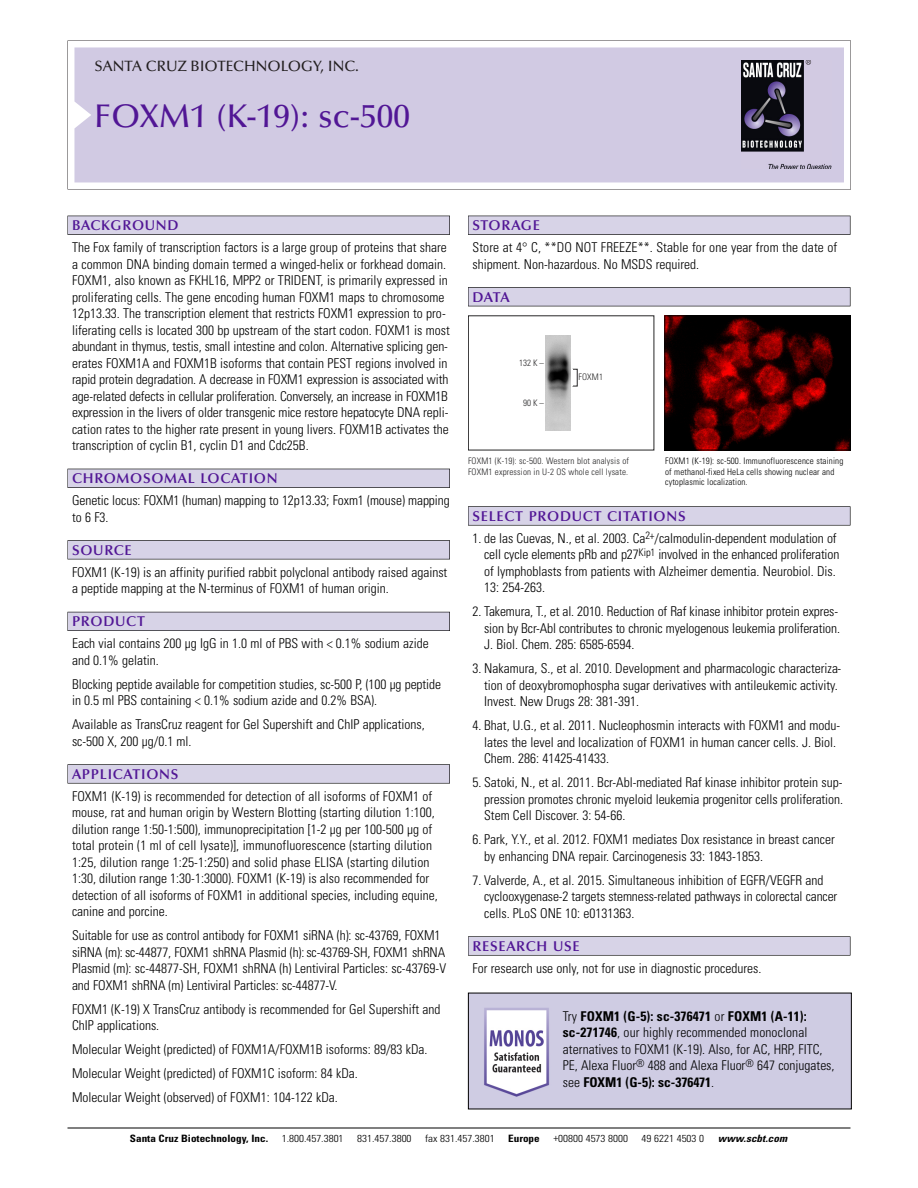
<style>
.page{position:relative;width:918px;height:1188px;background:#fff}
.page>*{position:absolute;margin:0;border:0;box-sizing:border-box;transform-origin:0 0}
.t1{font:500 33px "Optima";color:#511695}
.t2{font:500 15px "Optima";color:#231f20}
.t3{font:600 14.25px "Optima";letter-spacing:.05em;color:#511695}
.t4{font:300 condensed 13.5px/16.5px "Univers";color:#000}
.t5{font:300 condensed 10.2px "Univers";color:#000;scale:1.1 1}
.t6{font:700 condensed 10.2px "Univers";color:#000;scale:1.1 1}
.t7{font:italic 700 condensed 10.2px "Univers";letter-spacing:.005em;color:#000;scale:1.1 1}
.t8{font:300 condensed 9px/10.5px "Univers";letter-spacing:.015em;color:#000}
.t9{font:9px/10.5px "Univers Condensed Light+HCWXSF";letter-spacing:.015em;color:#272627}
.s1{font-weight:700}
</style>
<div class="page">
<svg style="left:68px;top:40px;width:783px;height:149px"></svg>
<div style="left:74px;top:47px;width:770px;height:135px;background:#d1cae3"></div>
<img style="left:741px;top:60px;width:90px;height:108px">
<div style="left:68px;top:216px;width:382px;height:19px;background:#525155"></div>
<div style="left:68px;top:216px;width:381px;height:18px;background:#d7d3e7"></div>
<div style="left:68px;top:469px;width:382px;height:19px;background:#515055"></div>
<div style="left:68px;top:469px;width:381px;height:18px;background:#d7d3e7"></div>
<div style="left:68px;top:540px;width:382px;height:19px;background:#545357"></div>
<div style="left:68px;top:541px;width:381px;height:18px;background:#d7d3e7"></div>
<div style="left:68px;top:612px;width:382px;height:19px;background:#54535a"></div>
<div style="left:68px;top:612px;width:381px;height:18px;background:#d7d3e7"></div>
<svg style="left:68px;top:764px;width:382px;height:20px"></svg>
<div style="left:68px;top:765px;width:381px;height:18px;background:#d7d3e7"></div>
<div style="left:468px;top:216px;width:382px;height:19px;background:#525155"></div>
<div style="left:468px;top:216px;width:382px;height:18px;background:#d7d3e7"></div>
<div style="left:468px;top:287px;width:382px;height:19px;background:#525155"></div>
<div style="left:468px;top:288px;width:382px;height:18px;background:#d7d3e7"></div>
<svg style="left:468px;top:506px;width:382px;height:20px"></svg>
<div style="left:468px;top:507px;width:382px;height:18px;background:#d7d3e7"></div>
<div style="left:468px;top:936px;width:382px;height:20px;background:#666667"></div>
<div style="left:468px;top:937px;width:382px;height:18px;background:#d7d3e7"></div>
<hr style="left:68px;top:1128px;width:782px;height:1px;background:#000">
<img style="left:666px;top:317px;width:183px;height:131px">
<div style="left:664px;top:315px;width:187px;height:135px;border:1px solid #000"></div>
<img style="left:545px;top:335px;width:26px;height:95px">
<img style="left:470px;top:995px;width:380px;height:112px">
<p class="t2" style="left:94px;top:61px;width:266px">SANTA CRUZ BIOTECHNOLOGY, INC.</p>
<h1 class="t1" style="left:94px;top:103px;width:317px">FOXM1 (K-19): sc-500</h1>
<p class="t3" style="left:72px;top:219px;width:108px">BACKGROUND</p>
<p class="t4" style="left:72px;top:240px;width:379px">The Fox family of transcription factors is a large group of proteins that share a common DNA binding domain termed a winged-helix or forkhead domain.<br>FOXM1, also known as FKHL16, MPP2 or TRIDENT, is primarily expressed in proliferating cells. The gene encoding human FOXM1 maps to chromosome 12p13.33. The transcription element that restricts FOXM1 expression to pro&shy;liferating cells is located 300 bp upstream of the start codon. FOXM1 is most abundant in thymus, testis, small intestine and colon. Alternative splicing gen&shy;erates FOXM1A and FOXM1B isoforms that contain PEST regions involved in rapid protein degradation. A decrease in FOXM1 expression is associated with age-related defects in cellular proliferation. Conversely, an increase in FOXM1B expression in the livers of older transgenic mice restore hepatocyte DNA repli&shy;cation rates to the higher rate present in young livers. FOXM1B activates the transcription of cyclin B1, cyclin D1 and Cdc25B.</p>
<p class="t3" style="left:72px;top:473px;width:207px">CHROMOSOMAL LOCATION</p>
<p class="t4" style="left:72px;top:493px;width:379px">Genetic locus: FOXM1 (human) mapping to 12p13.33; Foxm1 (mouse) mapping to 6 F3.</p>
<p class="t3" style="left:72px;top:544px;width:61px">SOURCE</p>
<p class="t4" style="left:72px;top:565px;width:377px">FOXM1 (K-19) is an affinity purified rabbit polyclonal antibody raised against a peptide mapping at the N-terminus of FOXM1 of human origin.</p>
<p class="t3" style="left:72px;top:616px;width:74px">PRODUCT</p>
<p class="t4" style="left:72px;top:636px;width:358px">Each vial contains 200 µg IgG in 1.0 ml of PBS with &lt; 0.1% sodium azide and 0.1% gelatin.</p>
<p class="t4" style="left:72px;top:677px;width:371px">Blocking peptide available for competition studies, sc-500 P, (100 µg peptide in 0.5 ml PBS containing &lt; 0.1% sodium azide and 0.2% BSA).</p>
<p class="t4" style="left:72px;top:717px;width:354px">Available as TransCruz reagent for Gel Supershift and ChIP applications, sc-500 X, 200 µg/0.1 ml.</p>
<p class="t3" style="left:72px;top:768px;width:108px">APPLICATIONS</p>
<p class="t4" style="left:72px;top:789px;width:367px">FOXM1 (K-19) is recommended for detection of all isoforms of FOXM1 of mouse, rat and human origin by Western Blotting (starting dilution 1:100, dilution range 1:50-1:500), immunoprecipitation [1-2 µg per 100-500 µg of total protein (1 ml of cell lysate)], immunofluorescence (starting dilution 1:25, dilution range 1:25-1:250) and solid phase ELISA (starting dilution 1:30, dilution range 1:30-1:3000). FOXM1 (K-19) is also recommended for detection of all isoforms of FOXM1 in additional species, including equine, canine and porcine.</p>
<p class="t4" style="left:72px;top:928px;width:376px">Suitable for use as control antibody for FOXM1 siRNA (h): sc-43769, FOXM1 siRNA (m): sc-44877, FOXM1 shRNA Plasmid (h): sc-43769-SH, FOXM1 shRNA Plasmid (m): sc-44877-SH, FOXM1 shRNA (h) Lentiviral Particles: sc-43769-V and FOXM1 shRNA (m) Lentiviral Particles: sc-44877-V.</p>
<p class="t4" style="left:72px;top:1002px;width:370px">FOXM1 (K-19) X TransCruz antibody is recommended for Gel Supershift and<br>ChIP applications.</p>
<p class="t4" style="left:72px;top:1039px;width:357px;line-height:24px">Molecular Weight (predicted) of FOXM1A/FOXM1B isoforms: 89/83 kDa.<br>Molecular Weight (predicted) of FOXM1C isoform: 84 kDa.<br>Molecular Weight (observed) of FOXM1: 104-122 kDa.</p>
<p class="t3" style="left:473px;top:219px;width:69px">STORAGE</p>
<p class="t4" style="left:473px;top:240px;width:366px">Store at 4° C, **DO NOT FREEZE**. Stable for one year from the date of shipment. Non-hazardous. No MSDS required.</p>
<p class="t3" style="left:473px;top:291px;width:39px">DATA</p>
<p class="t9" style="left:519px;top:359px;width:26px">132 K –</p>
<p class="t9" style="left:523px;top:398px;width:22px">90K–</p>
<p class="t9" style="left:579px;top:372px;width:26px">FOXM1</p>
<p class="t9" style="left:468px;top:456px;width:162px">FOXM1 (K-19): sc-500. Western blot analysis of<br>FOXM1 expression in U-2 OS whole cell lysate.</p>
<p class="t8" style="left:665px;top:457px;width:180px">FOXM1 (K-19): sc-500. Immunofluorescence staining of methanol-fixed HeLa cells showing nuclear and cytoplasmic localization.</p>
<p class="t3" style="left:473px;top:510px;width:215px">SELECT PRODUCT CITATIONS</p>
<p class="t4" style="left:484px;top:531px;width:357px;text-indent:-12px">1. de las Cuevas, N., et al. 2003. Ca<sup>2+</sup>/calmodulin-dependent modulation of cell cycle elements pRb and p27<sup>Kip1</sup> involved in the enhanced proliferation of lymphoblasts from patients with Alzheimer dementia. Neurobiol. Dis.<br>13: 254-263.</p>
<p class="t4" style="left:484px;top:604px;width:357px;text-indent:-12px">2. Takemura, T., et al. 2010. Reduction of Raf kinase inhibitor protein expres&shy;sion by Bcr-Abl contributes to chronic myelogenous leukemia proliferation.<br>J. Biol. Chem. 285: 6585-6594.</p>
<p class="t4" style="left:484px;top:661px;width:359px;text-indent:-12px">3. Nakamura, S., et al. 2010. Development and pharmacologic characteriza&shy;tion of deoxybromophospha sugar derivatives with antileukemic activity.<br>Invest. New Drugs 28: 381-391.</p>
<p class="t4" style="left:484px;top:718px;width:357px;text-indent:-12px">4. Bhat, U.G., et al. 2011. Nucleophosmin interacts with FOXM1 and modu&shy;lates the level and localization of FOXM1 in human cancer cells. J. Biol.<br>Chem. 286: 41425-41433.</p>
<p class="t4" style="left:484px;top:775px;width:360px;text-align:justify;text-indent:-12px">5. Satoki, N., et al. 2011. Bcr-Abl-mediated Raf kinase inhibitor protein sup&shy;pression promotes chronic myeloid leukemia progenitor cells proliferation.<br>Stem Cell Discover. 3: 54-66.</p>
<p class="t4" style="left:484px;top:832px;width:352px;text-indent:-12px">6. Park, Y.Y., et al. 2012. FOXM1 mediates Dox resistance in breast cancer by enhancing DNA repair. Carcinogenesis 33: 1843-1853.</p>
<p class="t4" style="left:484px;top:873px;width:355px;text-indent:-12px">7. Valverde, A., et al. 2015. Simultaneous inhibition of EGFR/VEGFR and cyclooxygenase-2 targets stemness-related pathways in colorectal cancer cells. PLoS ONE 10: e0131363.</p>
<p class="t3" style="left:473px;top:940px;width:109px">RESEARCH USE</p>
<p class="t4" style="left:473px;top:961px;width:290px">For research use only, not for use in diagnostic procedures.</p>
<p class="t4" style="left:563px;top:1009px;width:273px">Try <span class="s1">FOXM1 (G-5): sc-376471</span> or <span class="s1">FOXM1 (A-11): sc-271746</span>, our highly recommended monoclonal aternatives to FOXM1 (K-19). Also, for AC, HRP, FITC, PE, Alexa Fluor<sup>®</sup> 488 and Alexa Fluor<sup>®</sup> 647 conjugates, see <span class="s1">FOXM1 (G-5): sc-376471</span>.</p>
<p class="t6" style="left:130px;top:1135px;width:127px">Santa Cruz Biotechnology, Inc.</p>
<p class="t5" style="left:282px;top:1135px;width:58px">1.800.457.3801</p>
<p class="t5" style="left:357px;top:1135px;width:51px">831.457.3800</p>
<p class="t5" style="left:425px;top:1135px;width:65px">fax 831.457.3801</p>
<p class="t6" style="left:508px;top:1135px;width:30px">Europe</p>
<p class="t5" style="left:553px;top:1135px;width:69px">+00800 4573 8000</p>
<p class="t5" style="left:642px;top:1135px;width:58px">49 6221 4503 0</p>
<p class="t7" style="left:718px;top:1135px;width:64px">www.scbt.com</p>
</div>
